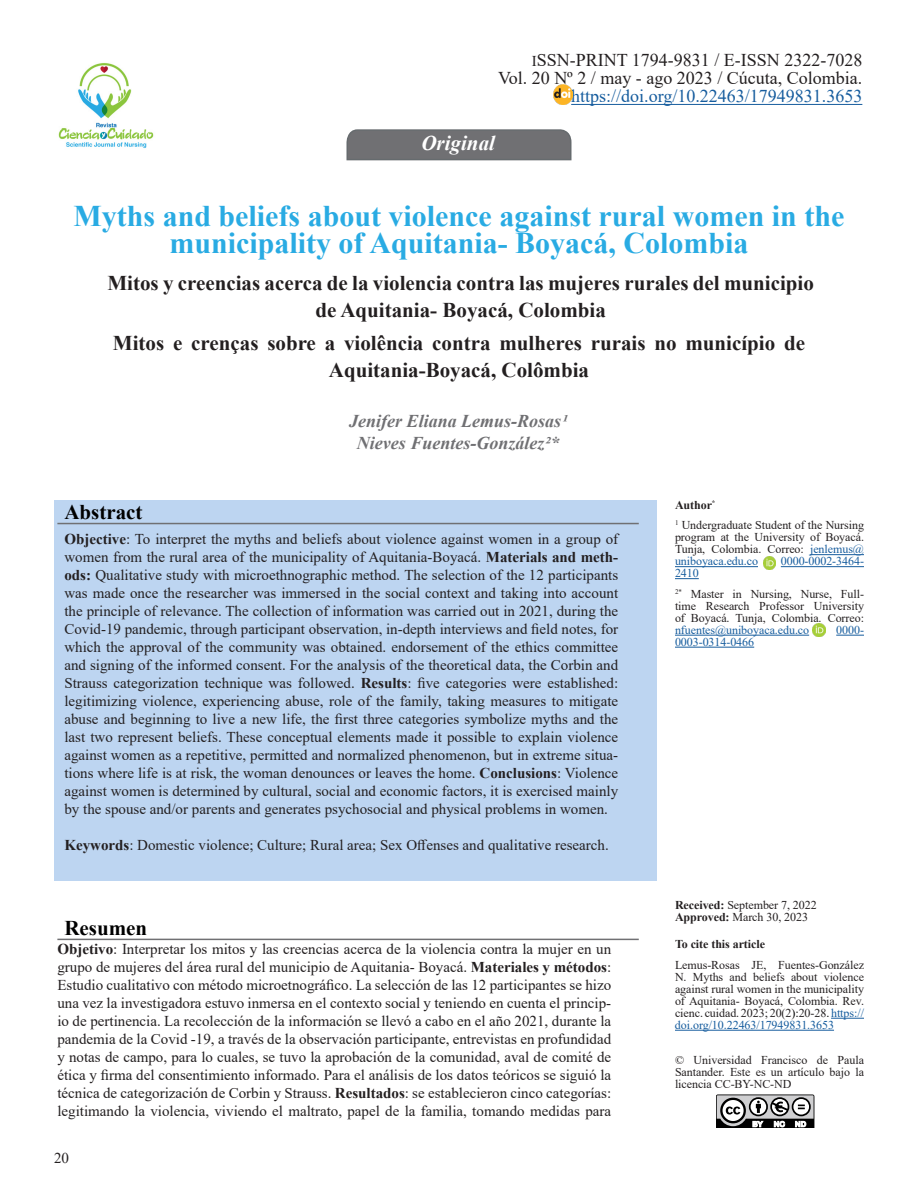
<style>
.page{position:relative;width:918px;height:1188px;background:#fff}
.page>*{position:absolute;margin:0;border:0;box-sizing:border-box;transform-origin:0 0}
.Titulo_principal{font:700 30px/27px "Times New Roman";color:#29abe3;text-align:center}
.Titulo_secundario{font:700 21px/27px "Times New Roman";color:#231f20;text-align:center}
.t1{font:700 21px "Times New Roman";color:#000}
.t2{font:italic 700 21px "Times New Roman";color:#fff}
.t3{font:18px "Times New Roman";color:#231f20}
.Autores{font:italic 700 18px "Times New Roman";color:#707073}
.t4{font:18px "Times New Roman";color:#175d9e}
.t5{font:15px/18px "Times New Roman";color:#231f20;text-align:justify}
.Informacion_correspo{font:12px/12px "Times New Roman";letter-spacing:-.005em;color:#231f20;text-align:justify}
.Informacion_correspo-2{font:12px "Times New Roman";letter-spacing:-.005em;color:#175d9e}
.Informacion_correspo-3{font:700 12px "Times New Roman";letter-spacing:-.005em;color:#231f20}
.s1{font-size:15px}
.s2{font-weight:700}
.s3{color:#175d9e}
.s4{color:#000}
</style>
<div class="page">
<div style="left:54px;top:500px;width:603px;height:381px;background:#bdd5f1"></div>
<hr style="left:571px;top:104px;width:291px;height:1px;background:#175d9e">
<svg style="left:346px;top:129px;width:226px;height:32px;background:#757578"></svg>
<hr style="left:810px;top:554px;width:54px;height:1px;background:#175d9e">
<hr style="left:675px;top:566px;width:83px;height:1px;background:#175d9e">
<hr style="left:781px;top:566px;width:83px;height:1px;background:#175d9e">
<svg style="left:675px;top:578px;width:24px;height:1px"></svg>
<hr style="left:675px;top:635px;width:134px;height:1px;background:#175d9e">
<svg style="left:836px;top:635px;width:28px;height:1px"></svg>
<hr style="left:675px;top:647px;width:79px;height:1px;background:#175d9e">
<hr style="left:831px;top:1018px;width:33px;height:1px;background:#175d9e">
<hr style="left:675px;top:1030px;width:159px;height:1px;background:#175d9e">
<img style="left:58px;top:63px;width:96px;height:86px">
<hr style="left:57px;top:523px;width:582px;height:1px;background:#707073">
<hr style="left:57px;top:939px;width:582px;height:1px;background:#707073">
<svg style="left:717px;top:1094px;width:97px;height:34px"></svg>
<img style="left:553px;top:85px;width:19px;height:19px">
<svg style="left:763px;top:556px;width:13px;height:13px"></svg>
<svg style="left:812px;top:624px;width:13px;height:13px"></svg>
<p class="t3" style="left:532px;top:48px;width:332px"><span class="s1">I</span>SSN-PRINT 1794-9831 / E-ISSN 2322-7028</p>
<p class="t3" style="left:498px;top:66px;width:366px">Vol. 20 Nº 2 / may - ago 2023 / Cúcuta, Colombia.</p>
<p class="t4" style="left:571px;top:84px;width:293px">https://doi.org/10.22463/17949831.3653</p>
<p class="t2" style="left:421px;top:128px;width:75px">Original</p>
<p class="Titulo_principal" style="left:74px;top:201px;width:772px">Myths and beliefs about violence against rural women in the municipality of Aquitania- Boyacá, Colombia</p>
<p class="Titulo_secundario" style="left:107px;top:269px;width:708px">Mitos y creencias acerca de la violencia contra las mujeres rurales del municipio de Aquitania- Boyacá, Colombia</p>
<p class="Titulo_secundario" style="left:113px;top:329px;width:694px">Mitos e crenças sobre a violência contra mulheres rurais no município de<br>Aquitania-Boyacá, Colômbia</p>
<p class="Autores" style="left:349px;top:409px;width:220px">Jenifer Eliana Lemus-Rosas1</p>
<p class="Autores" style="left:357px;top:430px;width:204px">Nieves Fuentes-González2*</p>
<p class="t1" style="left:64px;top:497px;width:80px">Abstract</p>
<p class="t5" style="left:64px;top:529px;width:555px"><span class="s2">Objective</span>: To interpret the myths and beliefs about violence against women in a group of women from the rural area of the municipality of Aquitania-Boyacá. <span class="s2">Materials and meth&shy;ods:</span> Qualitative study with microethnographic method. The selection of the 12 participants was made once the researcher was immersed in the social context and taking into account the principle of relevance. The collection of information was carried out in 2021, during the Covid-19 pandemic, through participant observation, in-depth interviews and field notes, for which the approval of the community was obtained. endorsement of the ethics committee and signing of the informed consent. For the analysis of the theoretical data, the Corbin and Strauss categorization technique was followed. <span class="s2">Results</span>: five categories were established: legitimizing violence, experiencing abuse, role of the family, taking measures to mitigate abuse and beginning to live a new life, the first three categories symbolize myths and the last two represent beliefs. These conceptual elements made it possible to explain violence against women as a repetitive, permitted and normalized phenomenon, but in extreme situa&shy;tions where life is at risk, the woman denounces or leaves the home. <span class="s2">Conclusions</span>: Violence against women is determined by cultural, social and economic factors, it is exercised mainly by the spouse and/or parents and generates psychosocial and physical problems in women.</p>
<p class="t5" style="left:64px;top:835px;width:546px"><span class="s2">Keywords</span>: Domestic violence; Culture; Rural area; Sex Offenses and qualitative research.</p>
<p class="t1" style="left:64px;top:913px;width:84px">Resumen</p>
<p class="t5" style="left:57px;top:940px;width:555px"><span class="s2">Objetivo</span>: Interpretar los mitos y las creencias acerca de la violencia contra la mujer en un grupo de mujeres del área rural del municipio de Aquitania- Boyacá. <span class="s2">Materiales y métodos</span>:<br>Estudio cualitativo con método microetnográfico. La selección de las 12 participantes se hizo una vez la investigadora estuvo inmersa en el contexto social y teniendo en cuenta el princip&shy;io de pertinencia. La recolección de la información se llevó a cabo en el año 2021, durante la pandemia de la Covid -19, a través de la observación participante, entrevistas en profundidad y notas de campo, para lo cuales, se tuvo la aprobación de la comunidad, aval de comité de ética y firma del consentimiento informado. Para el análisis de los datos teóricos se siguió la técnica de categorización de Corbin y Strauss. <span class="s2">Resultados</span>: se establecieron cinco categorías: legitimando la violencia, viviendo el maltrato, papel de la familia, tomando medidas para</p>
<p class="t5" style="left:54px;top:1148px;width:16px">20</p>
<p class="Informacion_correspo-3" style="left:675px;top:496px;width:42px">Author<sup>*</sup></p>
<p class="Informacion_correspo" style="left:675px;top:519px;width:191px"><sup>1</sup> Undergraduate Student of the Nursing program at the University of Boyacá.<br>Tunja, Colombia. Correo: <span class="s3">jenlemus@ uniboyaca.edu.co</span></p>
<p class="Informacion_correspo-2" style="left:781px;top:553px;width:85px">0000-0002-3464-</p>
<p class="Informacion_correspo-2" style="left:675px;top:565px;width:25px">2410</p>
<p class="Informacion_correspo" style="left:675px;top:587px;width:191px"><sup>2*</sup> Master in Nursing, Nurse, Full&shy;time Research Professor University of Boyacá. Tunja, Colombia. Correo: <span class="s3">nfuentes@uniboyaca.edu.co</span></p>
<p class="Informacion_correspo-2" style="left:836px;top:621px;width:29px">0000-</p>
<p class="Informacion_correspo-2" style="left:675px;top:633px;width:81px">0003-0314-0466</p>
<p class="Informacion_correspo" style="left:675px;top:899px;width:143px"><span class="s2">Received:</span> September 7, 2022</p>
<p class="Informacion_correspo" style="left:675px;top:911px;width:135px"><span class="s2">Approved:</span> March 30, 2023</p>
<p class="Informacion_correspo-3" style="left:675px;top:936px;width:92px">To cite this article</p>
<p class="Informacion_correspo" style="left:675px;top:959px;width:191px">Lemus-Rosas JE, Fuentes-González N. Myths and beliefs about violence against rural women in the municipality of Aquitania- Boyacá, Colombia. Rev. cienc. cuidad. 2023; 20(2<span class="s4">):</span>20-28<span class="s4">.</span> <span class="s3">https:// doi.org/10.22463/17949831.3653</span></p>
<p class="Informacion_correspo" style="left:675px;top:1053px;width:191px">© Universidad Francisco de Paula Santander. Este es un artículo bajo la licencia CC-BY-NC-ND</p>
</div>
